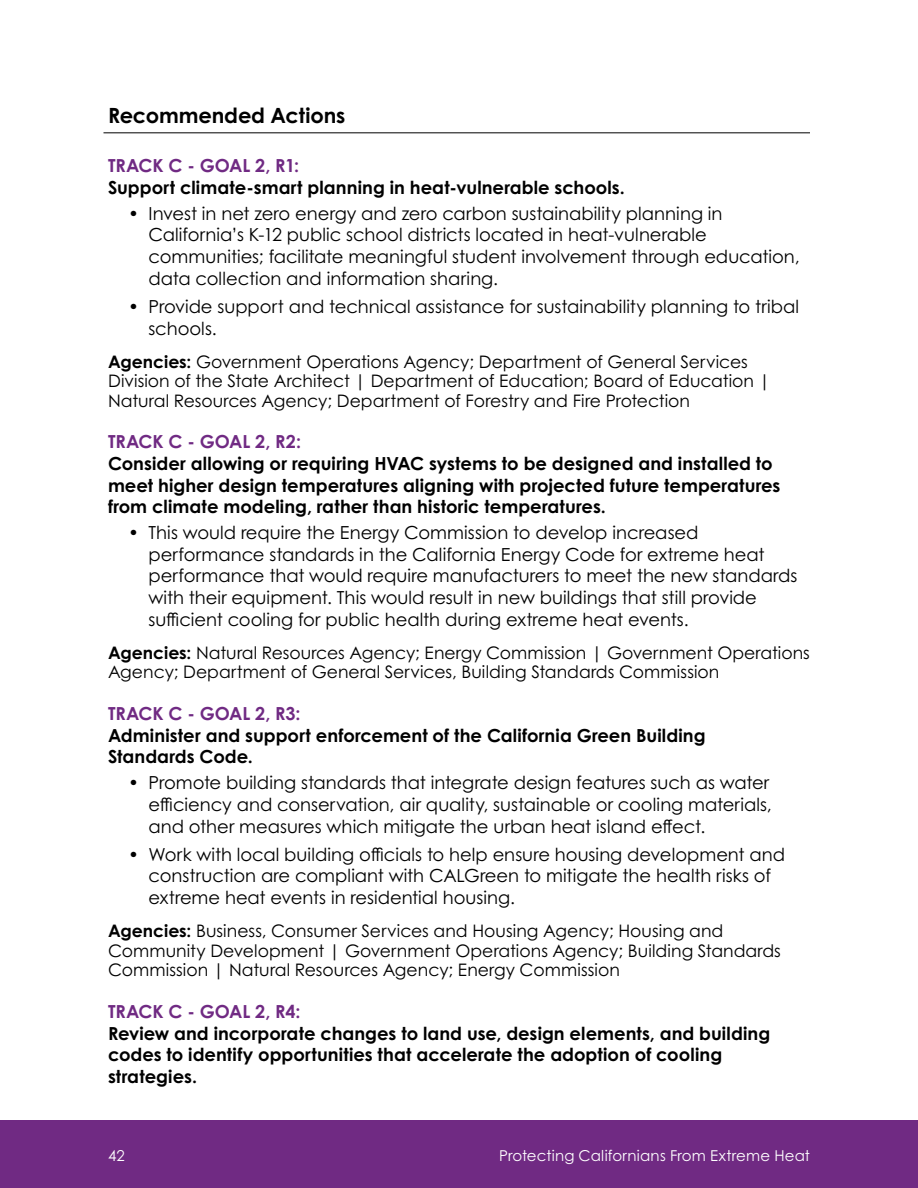
<style>
.page{position:relative;width:918px;height:1188px;background:#fff}
.page>*{position:absolute;margin:0;border:0;box-sizing:border-box;transform-origin:0 0}
.Header_3{font:700 21px "Century Gothic Pro";letter-spacing:-.005em;color:#000}
.t1{font:18px/21.6px "Century Gothic Pro";color:#000}
.Header_4{font:700 18px/21.6px "Century Gothic Pro";color:#000}
.Agency{font:17.25px/19.5px "Century Gothic Pro";color:#000}
.t2{font:15px "Century Gothic Pro";letter-spacing:.015em;color:#fff}
.s1{color:#702a83}
.s2{font-weight:700}
</style>
<div class="page">
<div style="left:0;top:1120px;width:918px;height:68px;background:#702a83"></div>
<hr style="left:104px;top:132px;width:706px;height:1px;background:#000">
<h4 class="Header_3" style="left:108px;top:103px;width:239px">Recommended Actions</h4>
<h5 class="Header_4" style="left:108px;top:154px;width:518px"><span class="s1">TRACK C - GOAL 2, R1:<br></span>Support climate-smart planning in heat-vulnerable schools.</h5>
<p class="t1" style="left:148px;top:202px;width:653px;text-indent:-20px">• Invest in net zero energy and zero carbon sustainability planning in California’s K-12 public school districts located in heat-vulnerable communities; facilitate meaningful student involvement through education, data collection and information sharing.</p>
<p class="t1" style="left:148px;top:295px;width:652px;text-indent:-20px">• Provide support and technical assistance for sustainability planning to tribal schools.</p>
<p class="Agency" style="left:108px;top:351px;width:664px"><span class="s2">Agencies:</span> Government Operations Agency; Department of General Services<br>Division of the State Architect | Department of Education; Board of Education |<br>Natural Resources Agency; Department of Forestry and Fire Protection</p>
<h5 class="Header_4" style="left:108px;top:431px;width:674px"><span class="s1">TRACK C - GOAL 2, R2:<br></span>Consider allowing or requiring HVAC systems to be designed and installed to meet higher design temperatures aligning with projected future temperatures from climate modeling, rather than historic temperatures.</h5>
<p class="t1" style="left:148px;top:522px;width:651px;text-indent:-20px">• This would require the Energy Commission to develop increased performance standards in the California Energy Code for extreme heat performance that would require manufacturers to meet the new standards with their equipment. This would result in new buildings that still provide sufficient cooling for public health during extreme heat events.</p>
<p class="Agency" style="left:108px;top:643px;width:703px"><span class="s2">Agencies:</span> Natural Resources Agency; Energy Commission | Government Operations<br>Agency; Department of General Services, Building Standards Commission</p>
<h5 class="Header_4" style="left:108px;top:702px;width:599px"><span class="s1">TRACK C - GOAL 2, R3:<br></span>Administer and support enforcement of the California Green Building<br>Standards Code.</h5>
<p class="t1" style="left:148px;top:772px;width:625px;text-indent:-20px">• Promote building standards that integrate design features such as water efficiency and conservation, air quality, sustainable or cooling materials, and other measures which mitigate the urban heat island effect.</p>
<p class="t1" style="left:148px;top:843px;width:638px;text-indent:-20px">• Work with local building officials to help ensure housing development and construction are compliant with CALGreen to mitigate the health risks of extreme heat events in residential housing.</p>
<p class="Agency" style="left:108px;top:921px;width:675px"><span class="s2">Agencies:</span> Business, Consumer Services and Housing Agency; Housing and<br>Community Development | Government Operations Agency; Building Standards<br>Commission | Natural Resources Agency; Energy Commission</p>
<h5 class="Header_4" style="left:108px;top:1000px;width:664px"><span class="s1">TRACK C - GOAL 2, R4:<br></span>Review and incorporate changes to land use, design elements, and building codes to identify opportunities that accelerate the adoption of cooling strategies.</h5>
<p class="t2" style="left:108px;top:1147px;width:18px">42</p>
<p class="t2" style="left:499px;top:1147px;width:312px">Protecting Californians From Extreme Heat</p>
</div>
